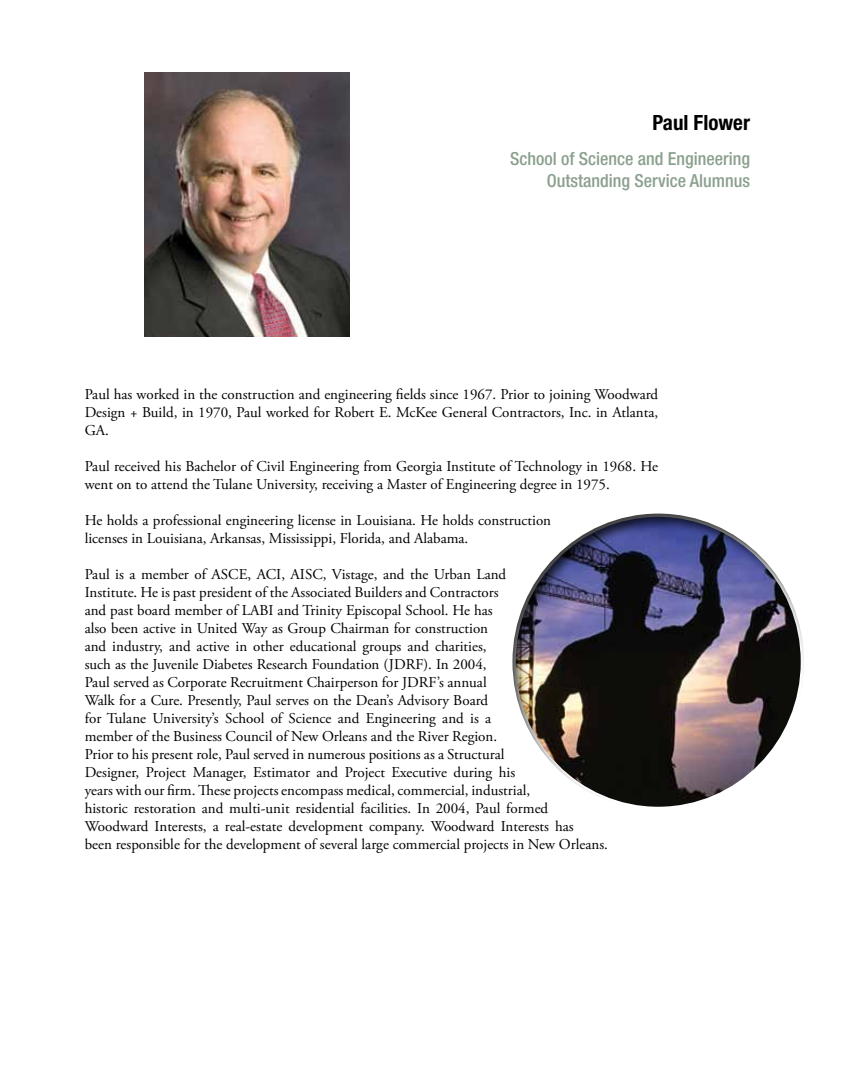
<style>
.page{position:relative;width:864px;height:1080px;background:#fff}
.page>*{position:absolute;margin:0;border:0;box-sizing:border-box;transform-origin:0 0}
.t1{font:700 condensed 21px "Helvetica Neue";color:#000}
.t2{font:500 condensed 18px/21.6px "Helvetica Neue";color:#8ba08e;text-align:right}
.t3{font:15px/18px "Adobe Garamond Pro";color:#000}
</style>
<div class="page">
<div style="left:511px;top:512px;width:294px;height:299px;background:#000;opacity:.75"></div>
<img style="left:145px;top:73px;width:204px;height:263px">
<h1 class="t1" style="left:653px;top:110px;width:99px">Paul Flower</h1>
<p class="t2" style="left:510px;top:148px;width:241px">School of Science and Engineering<br>Outstanding Service Alumnus</p>
<p class="t3" style="left:85px;top:386px;width:575px;text-align:justify">Paul has worked in the construction and engineering fields since 1967. Prior to joining Woodward Design + Build, in 1970, Paul worked for Robert E. McKee General Contractors, Inc. in Atlanta, GA.</p>
<p class="t3" style="left:85px;top:458px;width:575px">Paul received his Bachelor of Civil Engineering from Georgia Institute of Technology in 1968. He went on to attend the Tulane University, receiving a Master of Engineering degree in 1975.</p>
<p class="t3" style="left:85px;top:512px;width:468px">He holds a professional engineering license in Louisiana. He holds construction licenses in Louisiana, Arkansas, Mississippi, Florida, and Alabama.</p>
<p class="t3" style="left:85px;top:566px;width:525px">Paul is a member of ASCE, ACI, AISC, Vistage, and the Urban Land<br>Institute. He is past president of the Associated Builders and Contractors<br>and past board member of LABI and Trinity Episcopal School. He has<br>also been active in United Way as Group Chairman for construction<br>and industry, and active in other educational groups and charities,<br>such as the Juvenile Diabetes Research Foundation (JDRF). In 2004,<br>Paul served as Corporate Recruitment Chairperson for JDRF’s annual<br>Walk for a Cure. Presently, Paul serves on the Dean’s Advisory Board<br>for Tulane University’s School of Science and Engineering and is a<br>member of the Business Council of New Orleans and the River Region.<br>Prior to his present role, Paul served in numerous positions as a Structural<br>Designer, Project Manager, Estimator and Project Executive during his<br>years with our firm. These projects encompass medical, commercial, industrial,<br>historic restoration and multi-unit residential facilities. In 2004, Paul formed Woodward Interests, a real-estate development company. Woodward Interests has<br>been responsible for the development of several large commercial projects in New Orleans.</p>
</div>
